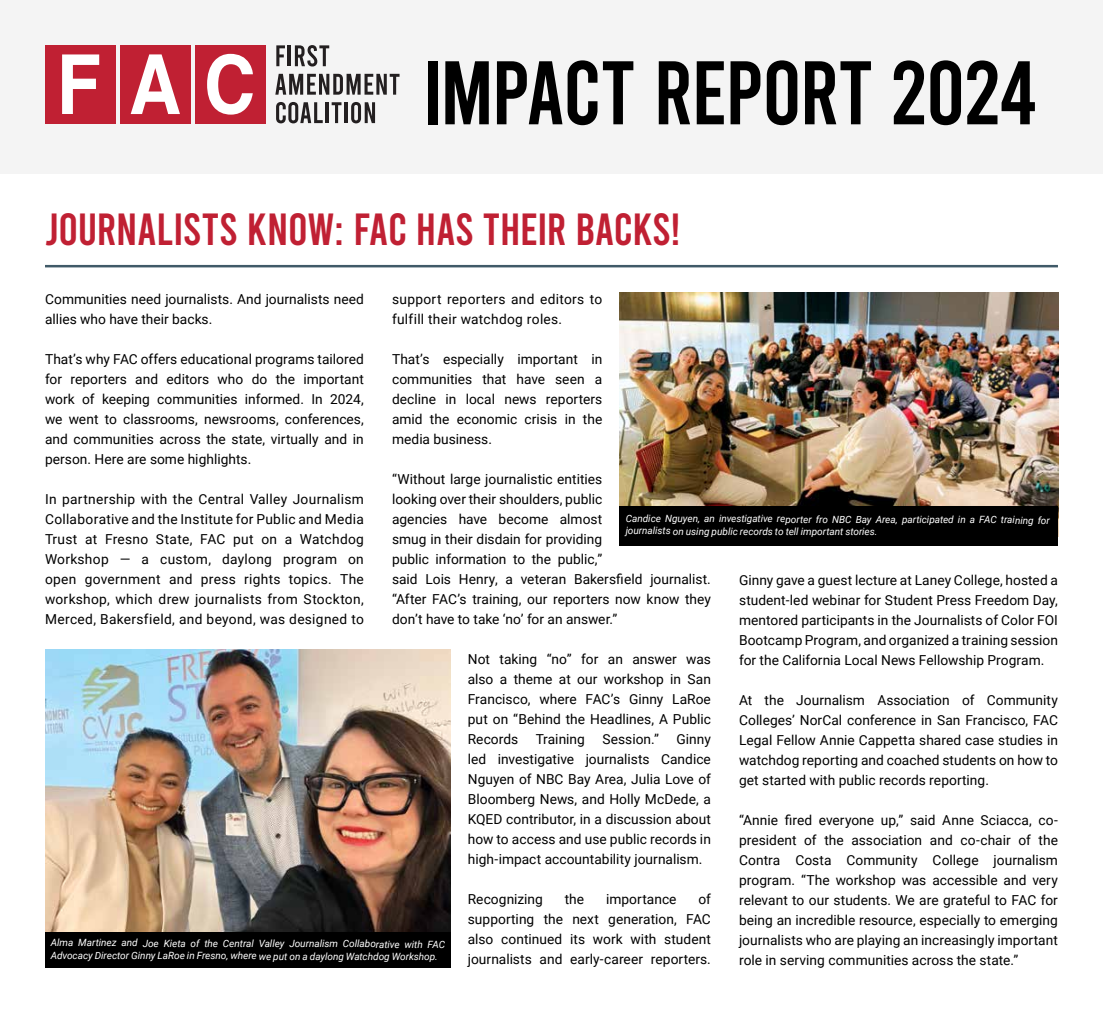
<style>
.page{position:relative;width:1103px;height:1013px;background:#fff}
.page>*{position:absolute;margin:0;border:0;box-sizing:border-box;transform-origin:0 0}
.t1{font:90px "Bebas";letter-spacing:-.015em;color:#000}
.t2{font:45px "Bebas";color:#c02033}
.t3{font:13.75px/20px "Roboto";letter-spacing:.005em;color:#000;text-align:justify}
.t4{font:13.75px/20px "Roboto";letter-spacing:.025em;color:#000}
.t5{font:italic 10px/12.4px "Roboto";letter-spacing:-.005em;color:#fff}
</style>
<div class="page">
<div style="left:0;top:0;width:1102px;height:173px;background:#f4f4f4"></div>
<div style="left:195px;top:45px;width:71px;height:78px;background:#c02033"></div>
<svg style="left:207px;top:54px;width:46px;height:61px"></svg>
<div style="left:120px;top:45px;width:70px;height:78px;background:#c02033"></div>
<svg style="left:131px;top:54px;width:49px;height:60px"></svg>
<div style="left:45px;top:45px;width:70px;height:78px;background:#c02033"></div>
<svg style="left:62px;top:54px;width:37px;height:60px"></svg>
<svg style="left:276px;top:45px;width:9px;height:21px"></svg>
<hr style="left:288px;top:45px;width:3px;height:21px;background:#231f20">
<svg style="left:295px;top:45px;width:34px;height:21px"></svg>
<svg style="left:275px;top:74px;width:124px;height:21px"></svg>
<svg style="left:276px;top:102px;width:47px;height:21px"></svg>
<hr style="left:326px;top:102px;width:3px;height:21px;background:#231f20">
<svg style="left:332px;top:102px;width:9px;height:21px"></svg>
<hr style="left:344px;top:102px;width:3px;height:21px;background:#231f20">
<svg style="left:351px;top:102px;width:24px;height:21px"></svg>
<hr style="left:45px;top:265px;width:1013px;height:2px;background:#405a68">
<img style="left:45px;top:649px;width:406px;height:283px">
<div style="left:45px;top:932px;width:406px;height:36px;background:#000"></div>
<img style="left:619px;top:292px;width:439px;height:214px">
<div style="left:619px;top:506px;width:439px;height:39px;background:#000"></div>
<h1 class="t1" style="left:422px;top:48px;width:616px">IMPACT REPORT 2024</h1>
<h2 class="t2" style="left:45px;top:206px;width:472px">JOURNALISTS KNOW: FAC HAS THEIR</h2>
<h2 class="t2" style="left:575px;top:206px;width:107px">BACKS!</h2>
<p class="t3" style="left:45px;top:288px;width:320px">Communities need journalists. And journalists need allies who have their backs.</p>
<p class="t3" style="left:45px;top:348px;width:320px">That’s why FAC offers educational programs tailored for reporters and editors who do the important work of keeping communities informed. In 2024, we went to classrooms, newsrooms, conferences, and communities across the state, virtually and in person. Here are some highlights.</p>
<p class="t3" style="left:45px;top:488px;width:320px">In partnership with the Central Valley Journalism Collaborative and the Institute for Public and Media Trust at Fresno State, FAC put on a Watchdog Workshop — a custom, daylong program on open government and press rights topics. The workshop, which drew journalists from Stockton, Merced, Bakersfield, and beyond, was designed to</p>
<p class="t4" style="left:392px;top:288px;width:212px">support reporters and editors to fulfill their watchdog roles.</p>
<p class="t3" style="left:392px;top:348px;width:212px">That’s especially important in communities that have seen a decline in local news reporters amid the economic crisis in the media business.</p>
<p class="t3" style="left:392px;top:468px;width:320px;text-align:left">“Without large journalistic entities<br>looking over their shoulders, public<br>agencies have become almost<br>smug in their disdain for providing<br>public information to the public,”<br>said Lois Henry, a veteran Bakersfield journalist. “After FAC’s training, our reporters now know they don’t have to take ‘no’ for an answer.”</p>
<p class="t3" style="left:468px;top:648px;width:245px">Not taking “no” for an answer was also a theme at our workshop in San Francisco, where FAC’s Ginny LaRoe put on “Behind the Headlines, A Public Records</p>
<p class="t5" style="left:625px;top:512px;width:426px">Candice Nguyen, an investigative reporter fro NBC Bay Area, participated in a FAC training for journalists on using public records to tell important stories.</p>
<p class="t3" style="left:739px;top:569px;width:320px">Ginny gave a guest lecture at Laney College, hosted a student-led webinar for Student Press Freedom Day, mentored participants in the Journalists of Color FOI Bootcamp Program, and organized a training session for the California Local News Fellowship Program.</p>
<p class="t3" style="left:739px;top:689px;width:320px">At the Journalism Association of Community Colleges’ NorCal conference in San Francisco, FAC Legal Fellow Annie Cappetta shared case studies in watchdog reporting and coached students on how to get started with public records reporting.</p>
<p class="t3" style="left:739px;top:809px;width:320px">“Annie fired everyone up,” said Anne Sciacca, co&shy;president of the association and co-chair of the Contra Costa Community College journalism program. “The workshop was accessible and very relevant to our students. We are grateful to FAC for being an incredible resource, especially to emerging journalists who are playing an increasingly important role in serving communities across the state.”</p>
<p class="t3" style="left:536px;top:728px;width:50px">Training</p>
<p class="t3" style="left:602px;top:728px;width:58px">Session.”</p>
<p class="t3" style="left:468px;top:728px;width:245px;text-indent:209px">Ginny led investigative journalists Candice Nguyen of NBC Bay Area, Julia Love of Bloomberg News, and Holly McDede, a KQED contributor, in a discussion about how to access and use public records in high-impact accountability journalism.</p>
<p class="t3" style="left:468px;top:888px;width:77px">Recognizing</p>
<p class="t3" style="left:565px;top:888px;width:21px">the</p>
<p class="t3" style="left:606px;top:888px;width:72px">importance</p>
<p class="t3" style="left:468px;top:888px;width:245px;text-indent:231px">of supporting the next generation, FAC also continued its work with student journalists and early-career reporters.</p>
<p class="t5" style="left:51px;top:936px;width:396px">Alma Martinez and Joe Kieta of the Central Valley Journalism Collaborative with FAC<br>Advocacy Director Ginny LaRoe in Fresno, where we put on a daylong Watchdog Workshop.</p>
</div>
